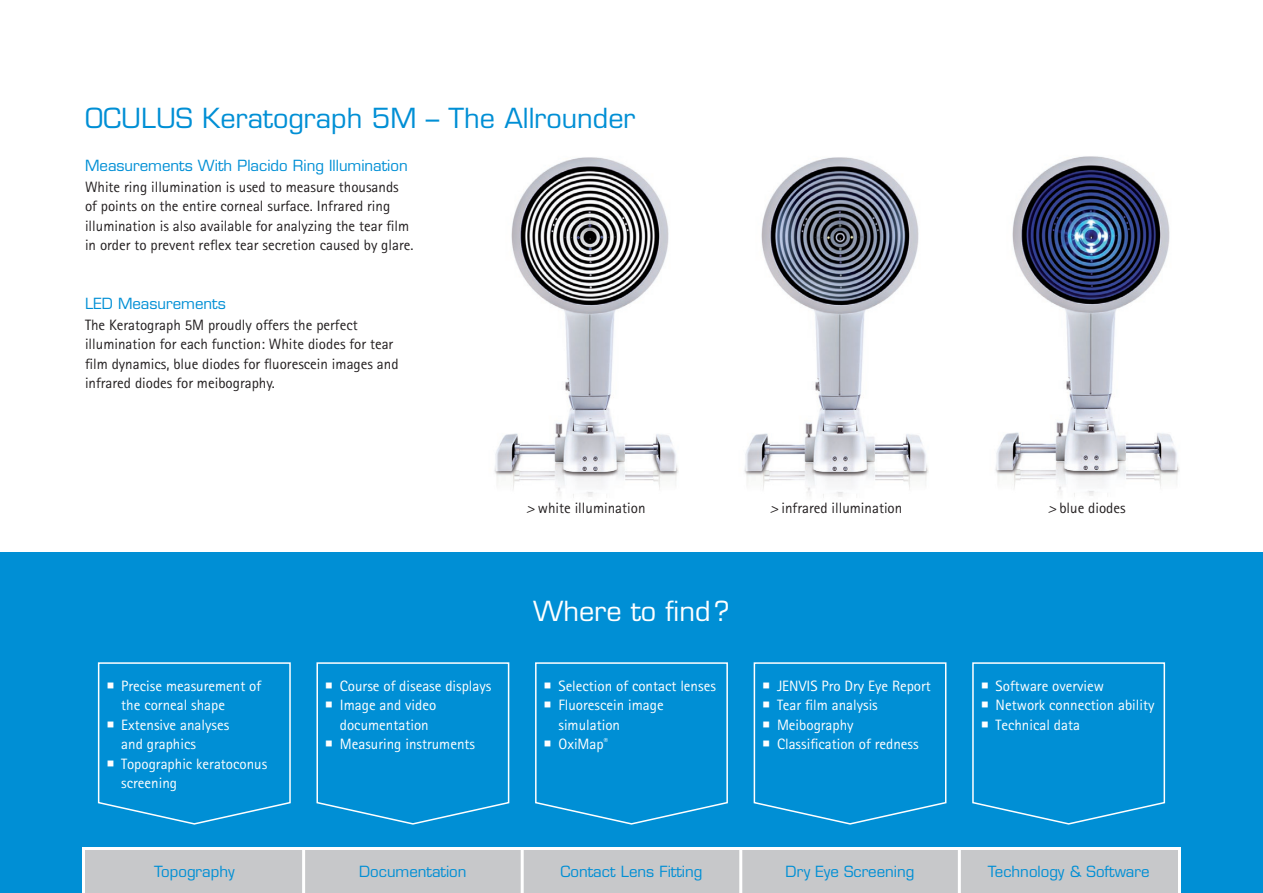
<style>
.page{position:relative;width:1263px;height:893px;background:#fff}
.page>*{position:absolute;margin:0;border:0;box-sizing:border-box;transform-origin:0 0}
.t1{font:27px "Eurostile";color:#008fd5}
.t2{font:27px "Eurostile";color:#fff}
.t3{font:15px/19.5px "Rotis Sans Serif";color:#231f20}
.t4{font:15px/19.5px "Rotis Sans Serif";color:#fff}
.t5{font:15px "Eurostile";color:#008fd5}
.s1{font-style:italic}
</style>
<div class="page">
<img style="left:494px;top:157px;width:185px;height:341px">
<img style="left:744px;top:157px;width:185px;height:341px">
<img style="left:995px;top:156px;width:185px;height:341px">
<div style="left:0;top:553px;width:1263px;height:340px;background:#008fd5"></div>
<div style="left:82px;top:847px;width:1099px;height:46px;background:#fff"></div>
<div style="left:85px;top:850px;width:1093px;height:43px;background:#c7c8ca"></div>
<hr style="left:302px;top:848px;width:3px;height:45px;background:#fff">
<hr style="left:521px;top:848px;width:3px;height:45px;background:#fff">
<hr style="left:739px;top:848px;width:3px;height:45px;background:#fff">
<hr style="left:958px;top:848px;width:3px;height:45px;background:#fff">
<svg style="left:97px;top:662px;width:194px;height:163px"></svg>
<svg style="left:316px;top:662px;width:194px;height:163px"></svg>
<svg style="left:535px;top:662px;width:193px;height:163px"></svg>
<svg style="left:753px;top:662px;width:194px;height:163px"></svg>
<svg style="left:972px;top:662px;width:194px;height:163px"></svg>
<h1 class="t1" style="left:85px;top:102px;width:552px">OCULUS Keratograph 5M – The Allrounder</h1>
<p class="t5" style="left:85px;top:157px;width:324px">Measurements With Placido Ring Illumination</p>
<p class="t3" style="left:85px;top:177px;width:330px">White ring illumination is used to measure thousands of points on the entire corneal surface. Infrared ring illumination is also available for analyzing the tear film in order to prevent reflex tear secretion caused by glare.</p>
<p class="t5" style="left:85px;top:294px;width:142px">LED Measurements</p>
<p class="t3" style="left:85px;top:315px;width:315px">The Keratograph 5M proudly offers the perfect illumination for each function: White diodes for tear film dynamics, blue diodes for fluorescein images and infrared diodes for meibography.</p>
<p class="t3" style="left:526px;top:498px;width:121px"><span class="s1">&gt;</span> white illumination</p>
<p class="t3" style="left:770px;top:498px;width:134px"><span class="s1">&gt;</span> infrared illumination</p>
<p class="t3" style="left:1048px;top:498px;width:80px"><span class="s1">&gt;</span> blue diodes</p>
<h1 class="t2" style="left:533px;top:595px;width:198px">Where to find?</h1>
<p class="t4" style="left:121px;top:676px;width:148px">Precise measurement of the corneal shape<br>Extensive analyses<br>and graphics<br>Topographic keratoconus screening</p>
<p class="t4" style="left:340px;top:676px;width:153px">Course of disease displays<br>Image and video documentation<br>Measuring instruments</p>
<p class="t4" style="left:558px;top:676px;width:159px">Selection of contact lenses<br>Fluorescein image simulation<br>OxiMap<sup>®</sup></p>
<p class="t4" style="left:777px;top:676px;width:155px">JENVIS Pro Dry Eye Report<br>Tear film analysis<br>Meibography<br>Classification of redness</p>
<p class="t4" style="left:995px;top:676px;width:160px">Software overview<br>Network connection ability<br>Technical data</p>
<p class="t5" style="left:154px;top:863px;width:82px">Topography</p>
<p class="t5" style="left:359px;top:863px;width:109px">Documentation</p>
<p class="t5" style="left:560px;top:863px;width:143px">Contact Lens Fitting</p>
<p class="t5" style="left:786px;top:863px;width:130px">Dry Eye Screening</p>
<p class="t5" style="left:988px;top:863px;width:163px">Technology &amp; Software</p>
</div>
